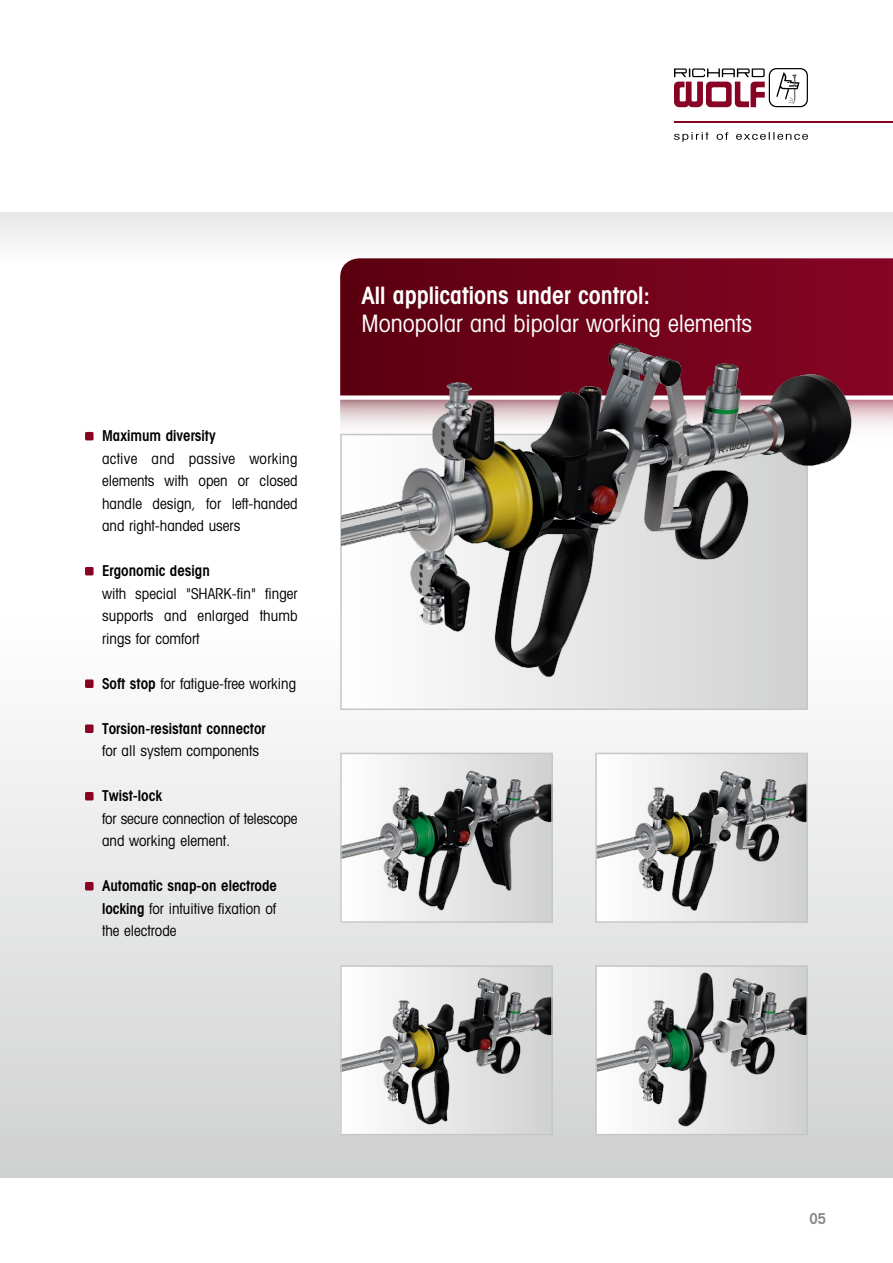
<style>
.page{position:relative;width:893px;height:1263px;background:#fff}
.page>*{position:absolute;margin:0;border:0;box-sizing:border-box;transform-origin:0 0}
.t1{font:condensed 24px "Avant Garde";color:#fff}
.t2{font:600 condensed 24px "Avant Garde";color:#fff}
.t3{font:condensed 15px/22.5px "Avant Garde";color:#000;text-align:justify}
.t4{font:600 condensed 15px "Avant Garde";color:#000}
.t5{font:600 condensed 15px "Avant Garde";color:#878786}
.s1{font-weight:600}
</style>
<div class="page">
<svg style="left:340px;top:400px;width:553px;height:27px"></svg>
<div style="left:0;top:213px;width:893px;height:51px;background:#f2f2f2"></div>
<div style="left:0;top:612px;width:893px;height:566px;background:linear-gradient(to bottom,#fff,#d0d1d1)"></div>
<div style="left:85px;top:432px;width:9px;height:8px;background:#870424;border-radius:2px"></div>
<div style="left:85px;top:567px;width:9px;height:8px;background:#870424;border-radius:2px"></div>
<div style="left:85px;top:679px;width:9px;height:9px;background:#870424;border-radius:2px"></div>
<div style="left:85px;top:724px;width:9px;height:9px;background:#870424;border-radius:2px"></div>
<div style="left:85px;top:792px;width:9px;height:8px;background:#870424;border-radius:2px"></div>
<div style="left:85px;top:882px;width:9px;height:8px;background:#870424;border-radius:2px"></div>
<img style="left:343px;top:756px;width:207px;height:164px">
<div style="left:340px;top:753px;width:213px;height:170px;border:2px solid #c5c6c6"></div>
<img style="left:598px;top:756px;width:207px;height:164px">
<div style="left:595px;top:753px;width:213px;height:170px;border:2px solid #c5c6c6"></div>
<svg style="left:339px;top:433px;width:470px;height:278px"></svg>
<img style="left:343px;top:968px;width:207px;height:164px">
<div style="left:340px;top:965px;width:213px;height:170px;border:2px solid #c5c6c6"></div>
<img style="left:598px;top:968px;width:207px;height:164px">
<div style="left:595px;top:965px;width:213px;height:170px;border:2px solid #c5c6c6"></div>
<svg style="left:340px;top:258px;width:553px;height:137px;background:#72041c"></svg>
<svg style="left:674px;top:132px;width:134px;height:10px"></svg>
<svg style="left:674px;top:68px;width:134px;height:39px"></svg>
<hr style="left:674px;top:121px;width:219px;height:2px;background:#870424">
<img style="left:342px;top:320px;width:527px;height:380px">
<p class="t4" style="left:102px;top:427px;width:115px">Maximum diversity</p>
<p class="t3" style="left:102px;top:447px;width:197px">active and passive working elements with open or closed handle design, for left-handed and right-handed users</p>
<p class="t4" style="left:102px;top:562px;width:109px">Ergonomic design</p>
<p class="t3" style="left:102px;top:582px;width:197px">with special "SHARK-fin" finger supports and enlarged thumb rings for comfort</p>
<p class="t3" style="left:102px;top:672px;width:196px"><span class="s1">Soft stop</span> for fatigue-free working</p>
<p class="t4" style="left:102px;top:719px;width:165px">Torsion-resistant connector</p>
<p class="t3" style="left:102px;top:739px;width:159px">for all system components</p>
<p class="t4" style="left:102px;top:787px;width:61px">Twist-lock</p>
<p class="t3" style="left:102px;top:807px;width:197px">for secure connection of telescope and working element.</p>
<p class="t3" style="left:102px;top:874px;width:177px"><span class="s1">Automatic snap-on electrode locking</span> for intuitive fixation of the electrode</p>
<h1 class="t2" style="left:361px;top:280px;width:290px">All applications under control:</h1>
<h1 class="t1" style="left:361px;top:309px;width:392px">Monopolar and bipolar working elements</h1>
<p class="t5" style="left:809px;top:1209px;width:18px">05</p>
</div>
